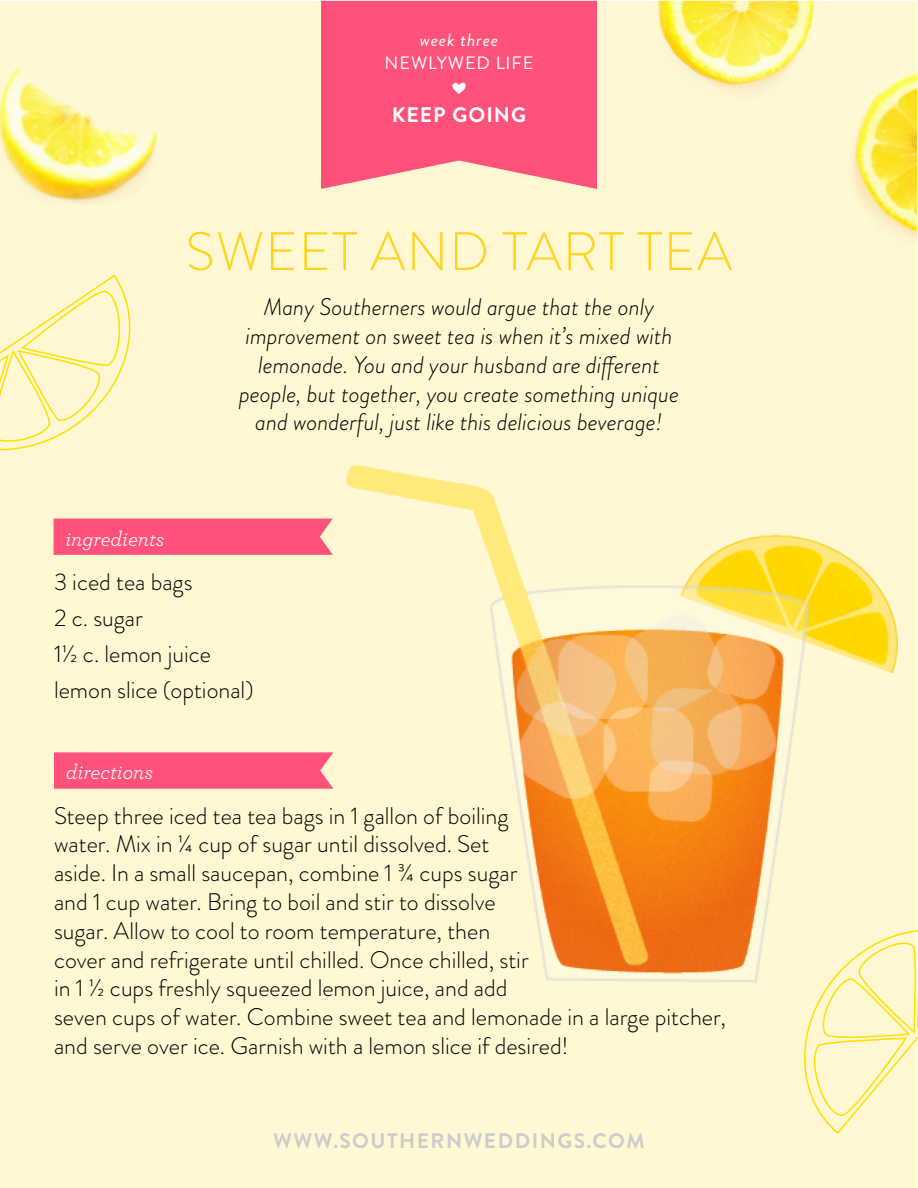
<style>
.page{position:relative;width:918px;height:1188px;background:#fff}
.page>*{position:absolute;margin:0;border:0;box-sizing:border-box;transform-origin:0 0}
.t1{font:300 54px "Brandon Grotesque";letter-spacing:.02em;color:#ffd522}
.t2{font:300 24px/28.8px "Brandon Grotesque";color:#000}
.t3{font:italic 300 24px/28.8px "Brandon Grotesque";color:#000;text-align:center}
.t4{font:700 21px "Brandon Grotesque";letter-spacing:.07em;color:#ccc}
.t5{font:italic 21px "Archer";color:#fff}
.t6{font:700 21px "Brandon Grotesque";letter-spacing:.05em;color:#fff}
.t7{font:18px "Brandon Grotesque";letter-spacing:.05em;color:#fff}
.t8{font:italic 18px "Brandon Grotesque";letter-spacing:.05em;color:#fff}
</style>
<div class="page">
<div style="left:1px;top:2px;width:916px;height:1186px;background:#fff8d2"></div>
<img style="left:345px;top:465px;width:553px;height:518px">
<svg style="left:54px;top:752px;width:279px;height:37px;background:#ff587e"></svg>
<div style="left:54px;top:519px;width:279px;height:36px;background:#ff527b"></div>
<img style="left:0;top:24px;width:157px;height:180px">
<img style="left:622px;top:1px;width:295px;height:238px">
<svg style="left:321px;top:1px;width:276px;height:188px;background:#ff5e81"></svg>
<svg style="left:792px;top:915px;width:126px;height:219px"></svg>
<svg style="left:0;top:274px;width:131px;height:189px"></svg>
<svg style="left:452px;top:82px;width:14px;height:12px"></svg>
<p class="t8" style="left:420px;top:27px;width:80px">week three</p>
<p class="t7" style="left:385px;top:51px;width:150px">NEWLYWED LIFE</p>
<p class="t6" style="left:392px;top:100px;width:136px">KEEP GOING</p>
<h1 class="t1" style="left:185px;top:215px;width:67px">Sweet</h1>
<h1 class="t1" style="left:370px;top:215px;width:190px">and Tart</h1>
<h1 class="t1" style="left:637px;top:215px;width:59px">Tea</h1>
<p class="t3" style="left:239px;top:293px;width:441px">Many Southerners would argue that the only improvement on sweet tea is when it’s mixed with lemonade. You and your husband are different people, but together, you create something unique and wonderful, just like this delicious beverage!</p>
<p class="t5" style="left:65px;top:524px;width:101px">ingredients</p>
<p class="t2" style="left:54px;top:564px;width:201px;line-height:36px">3 iced tea bags<br>2 c. sugar<br>1½ c. lemon juice lemon slice (optional)</p>
<p class="t5" style="left:66px;top:757px;width:89px">directions</p>
<p class="t2" style="left:54px;top:801px;width:673px">Steep three iced tea tea bags in 1 gallon of boiling<br>water. Mix in ¼ cup of sugar until dissolved. Set<br>aside. In a small saucepan, combine 1 ¾ cups sugar<br>and 1 cup water. Bring to boil and stir to dissolve<br>sugar. Allow to cool to room temperature, then<br>cover and refrigerate until chilled. Once chilled, stir<br>in 1 ½ cups freshly squeezed lemon juice, and add<br>seven cups of water. Combine sweet tea and lemonade in a large pitcher, and serve over ice. Garnish with a lemon slice if desired!</p>
<p class="t4" style="left:273px;top:1126px;width:373px">WWW.SOUTHERNWEDDINGS.COM</p>
</div>
